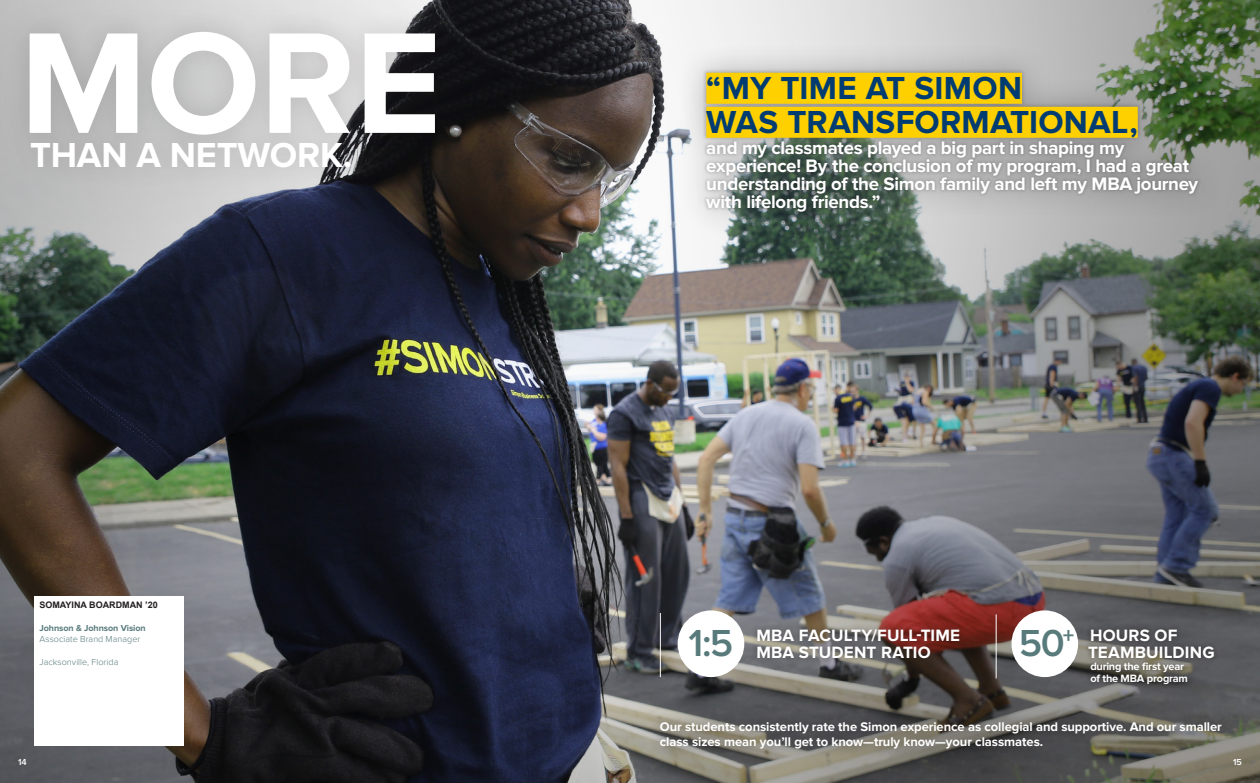
<style>
.page{position:relative;width:1260px;height:783px;background:#fff}
.page>*{position:absolute;margin:0;border:0;box-sizing:border-box;transform-origin:0 0}
.t1{font:700 149px "Proxima Nova";color:#fff}
.t2{font:600 39px "Proxima Nova";color:#587a7b}
.t3{font:700 36px "Proxima Nova";letter-spacing:-.005em;color:#fff}
.t4{font:700 33px "Proxima Nova";letter-spacing:.01em;color:#003c71}
.t5{font:700 22.7px "Proxima Nova";color:#587a7b}
.t6{font:700 18.7px/18px "Proxima Nova";letter-spacing:-.015em;color:#fff}
.large_caption{font:700 17px "Proxima Nova";letter-spacing:.01em;color:#fff}
.large_caption-2{font:700 13px/15.5px "Proxima Nova";letter-spacing:-.005em;color:#fff}
.large_caption-3{font:700 11px "Proxima Nova";letter-spacing:-.02em;color:#fff}
.Box_bio{font:300 9px "Proxima Nova";letter-spacing:.005em;color:#587a7b}
.Box_bio-2{font:700 9px "Proxima Nova";letter-spacing:-.005em;color:#587a7b}
.t7{font:700 9px "Arial";color:#231f20}
.t8{font:600 9px "Proxima Nova";color:#fff}
</style>
<div class="page">
<img style="left:0;top:0;width:1260px;height:783px">
<div style="left:649px;top:710px;width:583px;height:50px;background:#231f20;opacity:.76"></div>
<div style="left:0;top:0;width:634px;height:370px;background:#231f20;opacity:.15"></div>
<div style="left:676px;top:43px;width:550px;height:197px;background:#231f20;opacity:.29"></div>
<div style="left:702px;top:69px;width:500px;height:147px;background:#231f20;opacity:.2"></div>
<div style="left:706px;top:73px;width:316px;height:31px;background:#ffd000"></div>
<div style="left:706px;top:107px;width:432px;height:31px;background:#ffd000"></div>
<div style="left:1082px;top:623px;width:138px;height:67px;background:#231f20;opacity:.25"></div>
<div style="left:1011px;top:610px;width:67px;height:67px;background:#fff;border-radius:50%"></div>
<hr style="left:996px;top:614px;width:1px;height:64px;background:#fff">
<div style="left:751px;top:623px;width:215px;height:41px;background:#231f20;opacity:.5"></div>
<div style="left:678px;top:610px;width:66px;height:67px;background:#fff;border-radius:50%"></div>
<hr style="left:660px;top:613px;width:1px;height:64px;background:#fff">
<div style="left:35px;top:596px;width:149px;height:150px;background:#fff"></div>
<p class="t1" style="left:20px;top:-3px;width:423px">MORE</p>
<p class="t3" style="left:30px;top:134px;width:323px">THAN A NETWORK.</p>
<p class="t7" style="left:39px;top:599px;width:120px">SOMAYINA BOARDMAN ’20</p>
<p class="Box_bio-2" style="left:39px;top:622px;width:108px">Johnson &amp; Johnson Vision</p>
<p class="Box_bio" style="left:39px;top:634px;width:102px">Associate Brand Manager</p>
<p class="Box_bio" style="left:39px;top:656px;width:80px">Jacksonville, Florida</p>
<p class="t4" style="left:706px;top:69px;width:317px">“MY TIME AT SIMON</p>
<p class="t4" style="left:706px;top:103px;width:433px">WAS TRANSFORMATIONAL,</p>
<p class="t6" style="left:706px;top:139px;width:493px">and my classmates played a big part in shaping my experience! By the conclusion of my program, I had a great understanding of the Simon family and left my MBA journey with lifelong friends.”</p>
<p class="t2" style="left:689px;top:620px;width:46px">1:5</p>
<p class="large_caption" style="left:756px;top:625px;width:205px">MBA FACULTY/FULL-TIME</p>
<p class="t5" style="left:1063px;top:622px;width:13px">+</p>
<p class="t2" style="left:1019px;top:620px;width:47px">50</p>
<p class="large_caption" style="left:756px;top:642px;width:176px">MBA STUDENT RATIO</p>
<p class="large_caption" style="left:1090px;top:625px;width:89px">HOURS OF</p>
<p class="large_caption" style="left:1088px;top:642px;width:128px">TEAMBUILDING</p>
<p class="large_caption-3" style="left:1090px;top:660px;width:95px">during the first year</p>
<p class="large_caption-3" style="left:1090px;top:672px;width:99px">of the MBA program</p>
<p class="large_caption-2" style="left:660px;top:719px;width:564px">Our students consistently rate the Simon experience as collegial and supportive. And our smaller class sizes mean you’ll get to know—truly know—your classmates.</p>
<p class="t8" style="left:18px;top:757px;width:10px">14</p>
<p class="t8" style="left:1233px;top:757px;width:10px">15</p>
</div>
